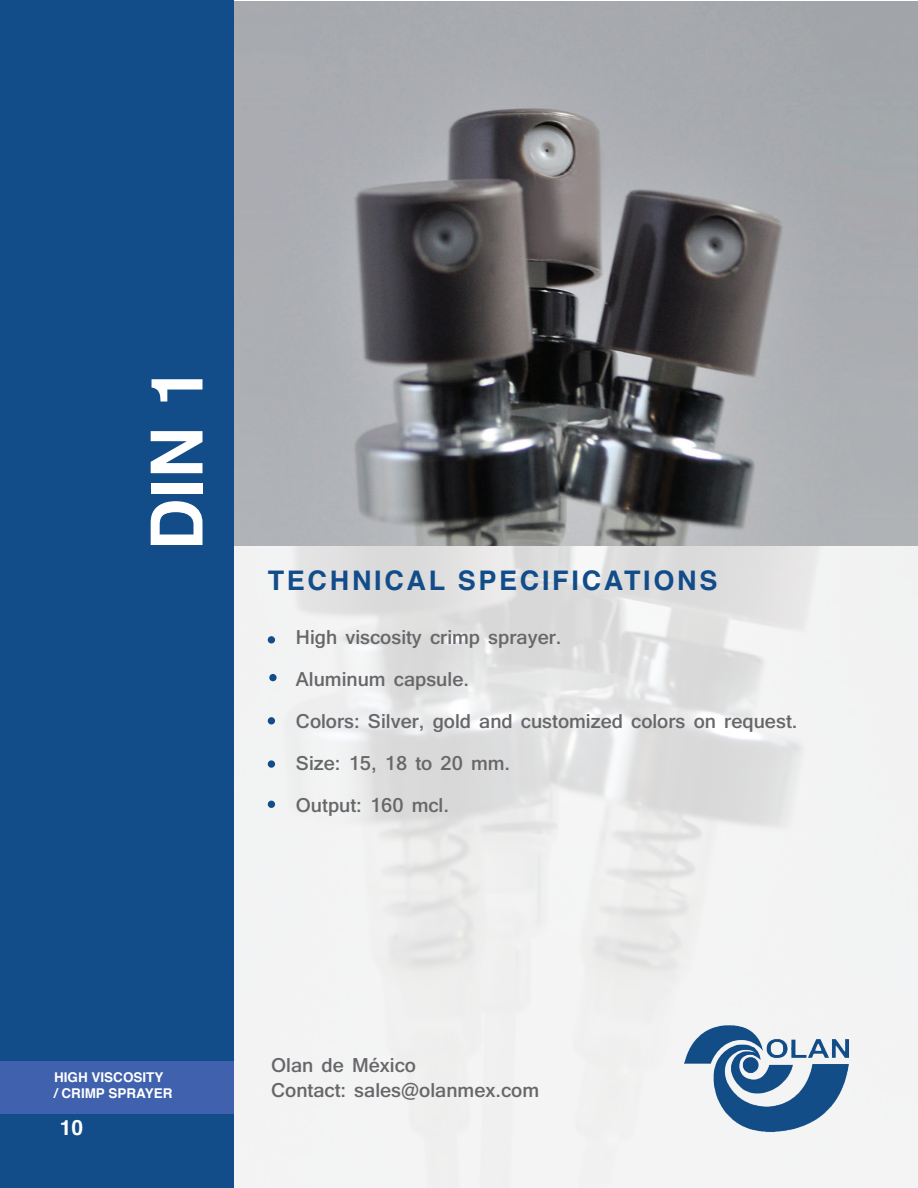
<style>
.page{position:relative;width:918px;height:1188px;background:#fff}
.page>*{position:absolute;margin:0;border:0;box-sizing:border-box;transform-origin:0 0}
.t1{font:700 72px "Helvetica";color:#fff}
.t2{font:700 27px "Helvetica";letter-spacing:.1em;color:#124d89}
.t3{font:700 21px/42px "Shruti";color:#67676a}
.t4{font:700 21px "Helvetica";color:#fff}
.t5{font:700 13.5px/16.2px "Helvetica";color:#fff}
</style>
<div class="page">
<img style="left:234px;top:546px;width:684px;height:642px">
<div style="left:0;top:0;width:234px;height:1188px;background:#124d89"></div>
<img style="left:234px;top:2px;width:684px;height:544px">
<img style="left:684px;top:1022px;width:168px;height:115px">
<div style="left:0;top:1061px;width:234px;height:53px;background:#4061ad"></div>
<div style="left:268px;top:636px;width:7px;height:7px;background:#124d89;border-radius:50%"></div>
<div style="left:268px;top:801px;width:7px;height:7px;background:#124d89;border-radius:50%"></div>
<div style="left:268px;top:717px;width:7px;height:7px;background:#124d89;border-radius:50%"></div>
<div style="left:268px;top:760px;width:7px;height:8px;background:#124d89;border-radius:50%"></div>
<div style="left:269px;top:674px;width:8px;height:7px;background:#124d89;border-radius:50%"></div>
<h1 class="t1" style="left:119px;top:550px;width:186px;rotate:-90deg">DIN 1</h1>
<p class="t2" style="left:268px;top:558px;width:451px">TECHNICAL SPECIFICATIONS</p>
<p class="t3" style="left:296px;top:616px;width:503px">High viscosity crimp sprayer.<br>Aluminum capsule.<br>Colors: Silver, gold and customized colors on request.<br>Size: 15, 18 to 20 mm.<br>Output: 160 mcl.</p>
<p class="t5" style="left:54px;top:1069px;width:120px">HIGH VISCOSITY<br>/ CRIMP SPRAYER</p>
<p class="t4" style="left:60px;top:1110px;width:25px">10</p>
<p class="t3" style="left:271px;top:1052px;width:270px;line-height:25.2px">Olan de México<br>Contact: sales@olanmex.com</p>
</div>
